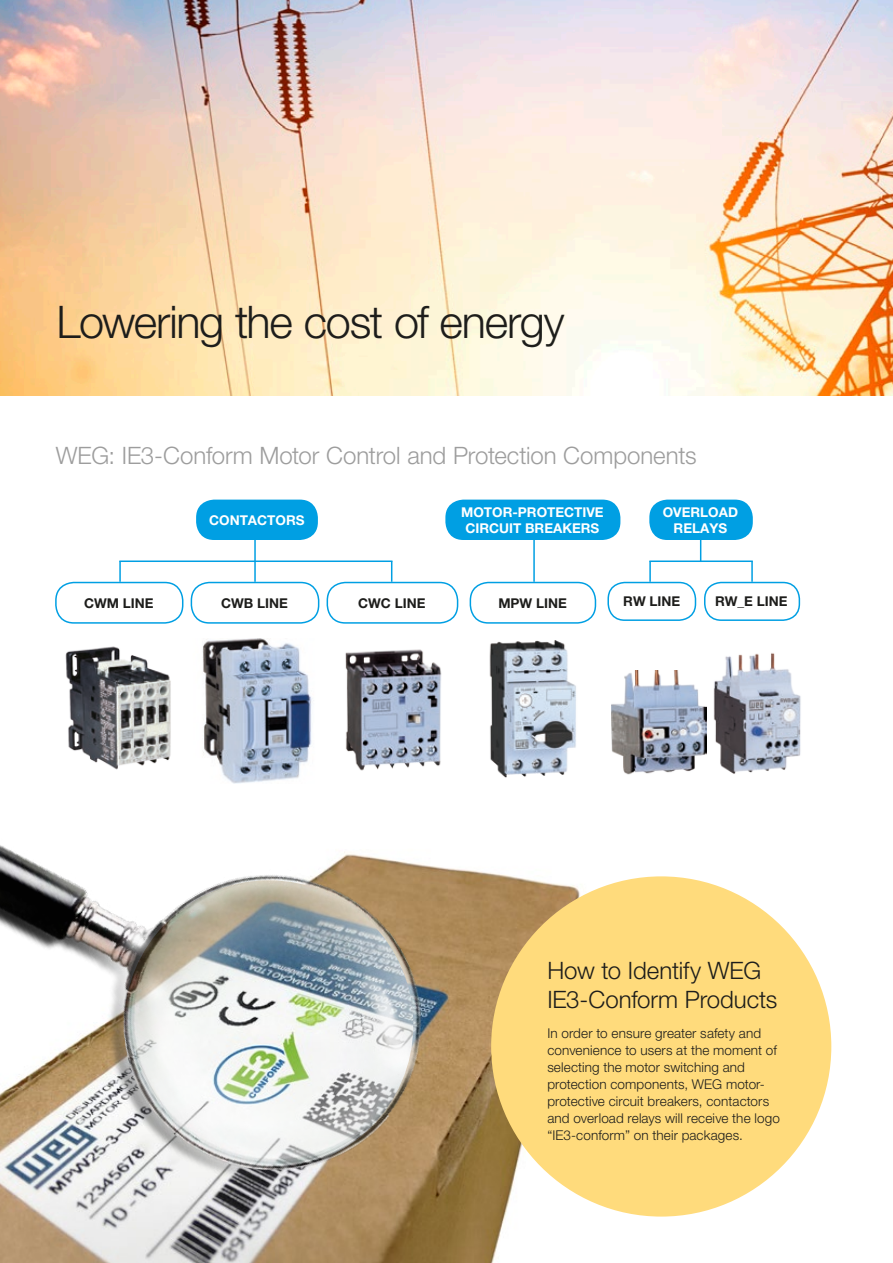
<style>
.page{position:relative;width:893px;height:1263px;background:#fff}
.page>*{position:absolute;margin:0;border:0;box-sizing:border-box;transform-origin:0 0}
.t1{font:300 45px "Helvetica Neue LT Pro";letter-spacing:-.03em;color:#1d1d1b}
.t2{font:300 24px "Helvetica Neue LT Pro";letter-spacing:-.005em;color:#9d9d9d}
.t3{font:300 24px/28.8px "Helvetica Neue LT Pro";letter-spacing:-.005em;color:#1d1d1b}
.t4{font:300 13.5px/17px "Helvetica Neue LT Pro";letter-spacing:.01em;color:#1d1d1b}
.t5{font:700 13.5px/16.2px "Helvetica Neue LT Pro";color:#fff;text-align:center}
.t6{font:700 13.5px "Helvetica Neue LT Pro";color:#1d1d1b}
</style>
<div class="page">
<img style="left:500px;top:874px;width:108px;height:359px">
<img style="left:489px;top:640px;width:87px;height:138px">
<div style="left:491px;top:876px;width:340px;height:340px;background:#ffdb7c;border-radius:50%"></div>
<img style="left:202px;top:638px;width:107px;height:46px">
<div style="left:445px;top:500px;width:175px;height:40px;background:#009fe3;border-radius:18px"></div>
<div style="left:196px;top:500px;width:122px;height:40px;background:#009fe3;border-radius:18px"></div>
<div style="left:55px;top:582px;width:128px;height:42px;border:2px solid #009fe3;border-radius:18px"></div>
<div style="left:191px;top:582px;width:128px;height:42px;border:2px solid #009fe3;border-radius:18px"></div>
<div style="left:327px;top:582px;width:131px;height:42px;border:2px solid #009fe3;border-radius:18px"></div>
<div style="left:470px;top:582px;width:126px;height:42px;border:2px solid #009fe3;border-radius:18px"></div>
<div style="left:607px;top:582px;width:89px;height:39px;border:2px solid #009fe3;border-radius:17px"></div>
<div style="left:704px;top:582px;width:96px;height:39px;border:2px solid #009fe3;border-radius:17px"></div>
<div style="left:649px;top:500px;width:104px;height:40px;background:#009fe3;border-radius:18px"></div>
<hr style="left:254px;top:540px;width:2px;height:42px;background:#009fe3">
<hr style="left:533px;top:540px;width:2px;height:42px;background:#009fe3">
<svg style="left:700px;top:540px;width:1px;height:20px"></svg>
<hr style="left:119px;top:561px;width:2px;height:21px;background:#009fe3">
<hr style="left:649px;top:561px;width:2px;height:21px;background:#009fe3">
<hr style="left:751px;top:561px;width:2px;height:21px;background:#009fe3">
<svg style="left:391px;top:562px;width:1px;height:20px"></svg>
<hr style="left:119px;top:560px;width:273px;height:2px;background:#009fe3">
<hr style="left:649px;top:560px;width:104px;height:2px;background:#009fe3">
<img style="left:65px;top:646px;width:106px;height:38px">
<img style="left:345px;top:649px;width:97px;height:35px">
<img style="left:612px;top:671px;width:94px;height:104px">
<img style="left:713px;top:653px;width:88px;height:121px">
<img style="left:0;top:0;width:893px;height:395px">
<img style="left:0;top:684px;width:500px;height:579px">
<h1 class="t1" style="left:57px;top:294px;width:510px">Lowering the cost of energy</h1>
<h2 class="t2" style="left:56px;top:440px;width:642px">WEG: IE3-Conform Motor Control and Protection Components</h2>
<p class="t5" style="left:209px;top:511px;width:97px">CONTACTORS</p>
<p class="t5" style="left:461px;top:503px;width:144px">MOTOR-PROTECTIVE<br>CIRCUIT BREAKERS</p>
<p class="t5" style="left:663px;top:503px;width:77px">OVERLOAD<br>RELAYS</p>
<p class="t6" style="left:84px;top:594px;width:71px">CWM LINE</p>
<p class="t6" style="left:221px;top:594px;width:68px">CWB LINE</p>
<p class="t6" style="left:358px;top:594px;width:69px">CWC LINE</p>
<p class="t6" style="left:498px;top:594px;width:70px">MPW LINE</p>
<p class="t6" style="left:623px;top:593px;width:58px">RW LINE</p>
<p class="t6" style="left:715px;top:593px;width:74px">RW_E LINE</p>
<h2 class="t3" style="left:547px;top:955px;width:232px">How to Identify WEG<br>IE3-Conform Products</h2>
<p class="t4" style="left:547px;top:1024px;width:234px">In order to ensure greater safety and convenience to users at the moment of selecting the motor switching and protection components, WEG motor&shy;protective circuit breakers, contactors and overload relays will receive the logo “IE3-conform” on their packages.</p>
</div>
